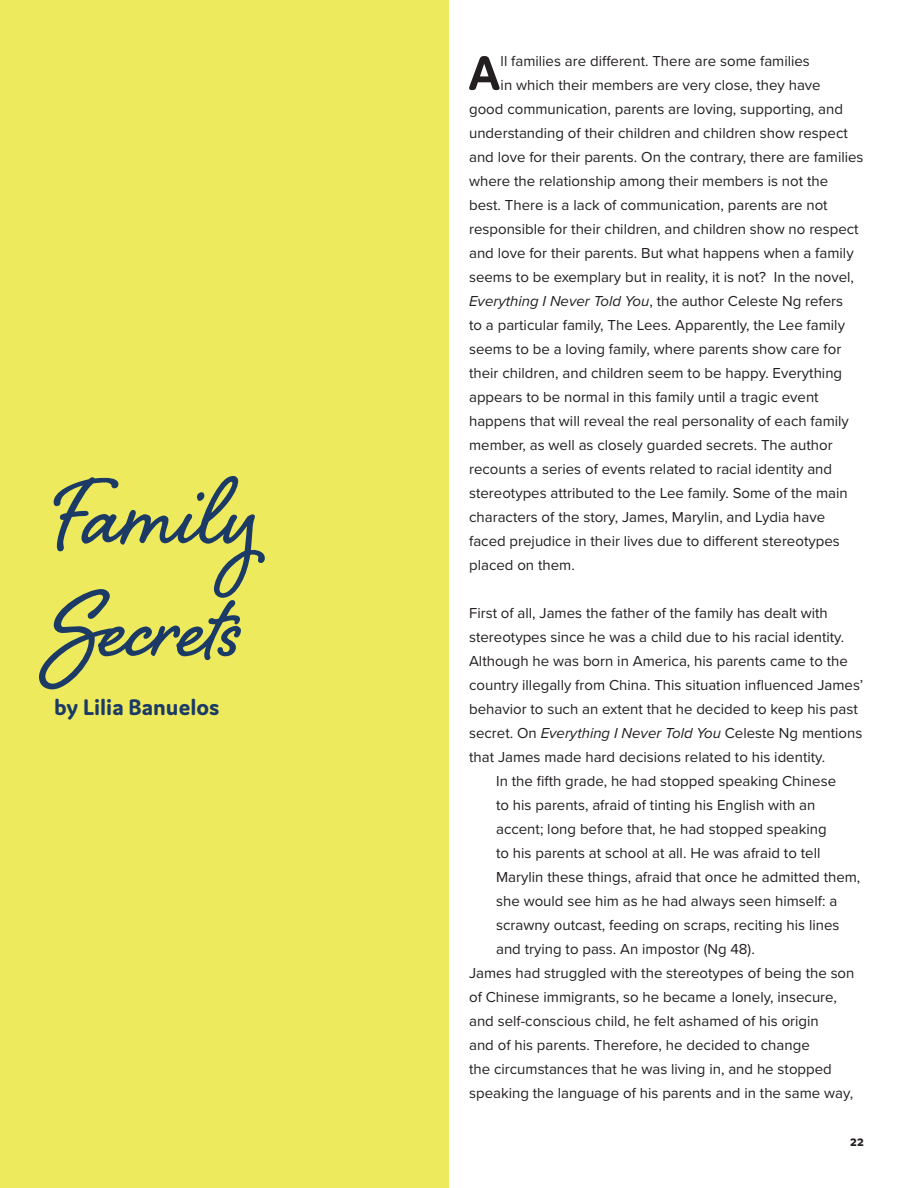
<style>
.page{position:relative;width:918px;height:1188px;background:#fff}
.page>*{position:absolute;margin:0;border:0;box-sizing:border-box;transform-origin:0 0}
.t1{font:700 120px/112.5px "Shelby";color:#1b3b66}
.Body{font:700 51.6px "Domus";color:#231f20}
.t2{font:700 24px "Domus";color:#1b3b66}
.Body-2{font:15px/24px "Proxima Nova";color:#231f20}
.t3{font:700 15px "Domus";color:#231f20}
.s1{font-style:italic}
</style>
<div class="page">
<div style="left:0;top:0;width:449px;height:1188px;background:#edea5e"></div>
<p class="t1" style="left:54px;top:445px;width:205px">Family<br>Secrets</p>
<p class="t2" style="left:54px;top:694px;width:167px">by Lilia Banuelos</p>
<p class="Body" style="left:468px;top:45px;width:34px">A</p>
<p class="Body-2" style="left:501px;top:48px;width:311px">ll families are different. There are some families</p>
<p class="Body-2" style="left:501px;top:72px;width:322px">in which their members are very close, they have</p>
<p class="Body-2" style="left:469px;top:96px;width:375px">good communication, parents are loving, supporting, and</p>
<p class="Body-2" style="left:469px;top:120px;width:380px">understanding of their children and children show respect</p>
<p class="Body-2" style="left:469px;top:144px;width:396px">and love for their parents. On the contrary, there are families</p>
<p class="Body-2" style="left:469px;top:168px;width:361px">where the relationship among their members is not the</p>
<p class="Body-2" style="left:469px;top:192px;width:360px">best. There is a lack of communication, parents are not</p>
<p class="Body-2" style="left:469px;top:216px;width:391px">responsible for their children, and children show no respect</p>
<p class="Body-2" style="left:469px;top:240px;width:386px">and love for their parents. But what happens when a family</p>
<p class="Body-2" style="left:469px;top:264px;width:386px">seems to be exemplary but in reality, it is not? In the novel,</p>
<p class="Body-2" style="left:469px;top:288px;width:376px"><span class="s1">Everything I Never Told You</span>, the author Celeste Ng refers</p>
<p class="Body-2" style="left:469px;top:312px;width:377px">to a particular family, The Lees. Apparently, the Lee family</p>
<p class="Body-2" style="left:469px;top:336px;width:374px">seems to be a loving family, where parents show care for</p>
<p class="Body-2" style="left:469px;top:360px;width:375px">their children, and children seem to be happy. Everything</p>
<p class="Body-2" style="left:469px;top:384px;width:351px">appears to be normal in this family until a tragic event</p>
<p class="Body-2" style="left:469px;top:408px;width:381px">happens that will reveal the real personality of each family</p>
<p class="Body-2" style="left:469px;top:432px;width:365px">member, as well as closely guarded secrets. The author</p>
<p class="Body-2" style="left:469px;top:456px;width:365px">recounts a series of events related to racial identity and</p>
<p class="Body-2" style="left:469px;top:480px;width:380px">stereotypes attributed to the Lee family. Some of the main</p>
<p class="Body-2" style="left:469px;top:504px;width:358px">characters of the story, James, Marylin, and Lydia have</p>
<p class="Body-2" style="left:469px;top:528px;width:372px">faced prejudice in their lives due to different stereotypes</p>
<p class="Body-2" style="left:469px;top:552px;width:107px">placed on them.</p>
<p class="Body-2" style="left:469px;top:600px;width:396px">First of all, James the father of the family has dealt with stereotypes since he was a child due to his racial identity.<br>Although he was born in America, his parents came to the country illegally from China. This situation influenced James’ behavior to such an extent that he decided to keep his past secret. On <span class="s1">Everything I Never Told You</span> Celeste Ng mentions that James made hard decisions related to his identity.</p>
<p class="Body-2" style="left:496px;top:768px;width:366px">In the fifth grade, he had stopped speaking Chinese<br>to his parents, afraid of tinting his English with an accent; long before that, he had stopped speaking<br>to his parents at school at all. He was afraid to tell Marylin these things, afraid that once he admitted them, she would see him as he had always seen himself: a scrawny outcast, feeding on scraps, reciting his lines and trying to pass. An impostor (Ng 48).</p>
<p class="Body-2" style="left:469px;top:960px;width:387px">James had struggled with the stereotypes of being the son of Chinese immigrants, so he became a lonely, insecure, and self-conscious child, he felt ashamed of his origin<br>and of his parents. Therefore, he decided to change<br>the circumstances that he was living in, and he stopped speaking the language of his parents and in the same way,</p>
<p class="t3" style="left:850px;top:1132px;width:15px">22</p>
</div>
